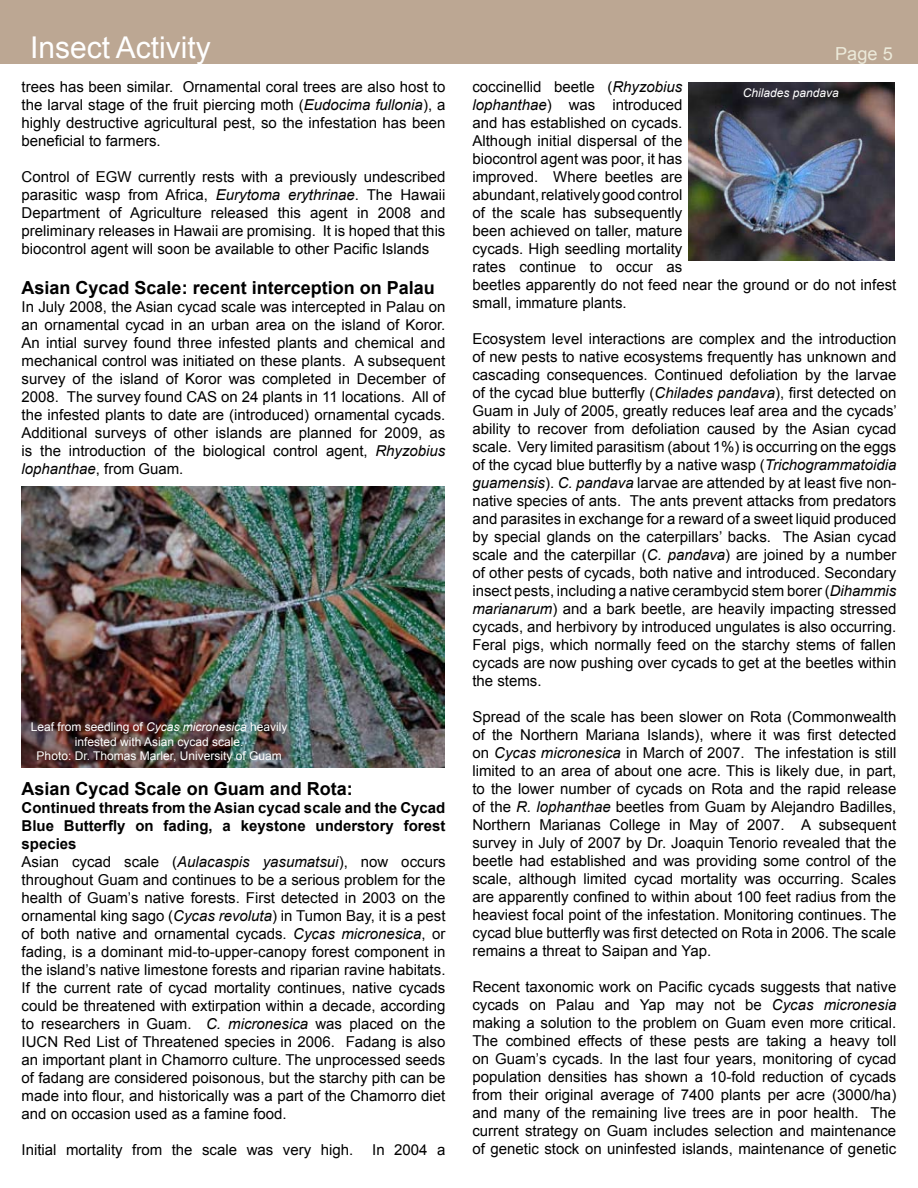
<style>
.page{position:relative;width:918px;height:1188px;background:#fff}
.page>*{position:absolute;margin:0;border:0;box-sizing:border-box;transform-origin:0 0}
.t1{font:30px "Arial";color:#fff}
.t2{font:700 18px "Arial";color:#000}
.t3{font:18px "Arial";color:#eceada}
.t4{font:15px/18px "Arial";color:#000;text-align:justify}
.t5{font:12px/14.4px "Arial";color:#fff;text-align:center}
.t6{font:italic 12px "Arial";color:#fff}
.s1{font-style:italic}
.s2{font-weight:700}
</style>
<div class="page">
<div style="left:0;top:0;width:918px;height:64px;background:#bca793"></div>
<img style="left:22px;top:486px;width:422px;height:282px">
<img style="left:689px;top:83px;width:205px;height:178px">
<h1 class="t1" style="left:30px;top:28px;width:182px">Insect Activity</h1>
<p class="t3" style="left:835px;top:42px;width:59px">Page 5</p>
<p class="t4" style="left:22px;top:78px;width:425px">trees has been similar. Ornamental coral trees are also host to the larval stage of the fruit piercing moth (<span class="s1">Eudocima fullonia</span>), a highly destructive agricultural pest, so the infestation has been beneficial to farmers.</p>
<p class="t4" style="left:22px;top:168px;width:425px">Control of EGW currently rests with a previously undescribed parasitic wasp from Africa, <span class="s1">Eurytoma erythrinae</span>. The Hawaii Department of Agriculture released this agent in 2008 and preliminary releases in Hawaii are promising. It is hoped that this biocontrol agent will soon be available to other Pacific Islands</p>
<p class="t2" style="left:22px;top:275px;width:415px">Asian Cycad Scale: recent interception on Palau</p>
<p class="t4" style="left:22px;top:297px;width:425px">In July 2008, the Asian cycad scale was intercepted in Palau on an ornamental cycad in an urban area on the island of Koror.<br>An intial survey found three infested plants and chemical and mechanical control was initiated on these plants. A subsequent survey of the island of Koror was completed in December of 2008. The survey found CAS on 24 plants in 11 locations. All of the infested plants to date are (introduced) ornamental cycads.<br>Additional surveys of other islands are planned for 2009, as is the introduction of the biological control agent, <span class="s1">Rhyzobius lophanthae</span>, from Guam.</p>
<p class="t4" style="left:472px;top:78px;width:425px;text-align:left">coccinellid beetle (<span class="s1">Rhyzobius<br>lophanthae</span>) was introduced<br>and has established on cycads.<br>Although initial dispersal of the<br>biocontrol agent was poor, it has<br>improved. Where beetles are<br>abundant, relatively good control<br>of the scale has subsequently<br>been achieved on taller, mature<br>cycads. High seedling mortality<br>rates continue to occur as<br>beetles apparently do not feed near the ground or do not infest small, immature plants.</p>
<p class="t4" style="left:472px;top:330px;width:426px">Ecosystem level interactions are complex and the introduction of new pests to native ecosystems frequently has unknown and cascading consequences. Continued defoliation by the larvae of the cycad blue butterfly (<span class="s1">Chilades pandava</span>), first detected on Guam in July of 2005, greatly reduces leaf area and the cycads’ ability to recover from defoliation caused by the Asian cycad scale. Very limited parasitism (about 1%) is occurring on the eggs of the cycad blue butterfly by a native wasp (<span class="s1">Trichogrammatoidia guamensis</span>). <span class="s1">C. pandava</span> larvae are attended by at least five non&shy;native species of ants. The ants prevent attacks from predators and parasites in exchange for a reward of a sweet liquid produced by special glands on the caterpillars’ backs. The Asian cycad scale and the caterpillar (<span class="s1">C. pandava</span>) are joined by a number of other pests of cycads, both native and introduced. Secondary insect pests, including a native cerambycid stem borer (<span class="s1">Dihammis marianarum</span>) and a bark beetle, are heavily impacting stressed cycads, and herbivory by introduced ungulates is also occurring.<br>Feral pigs, which normally feed on the starchy stems of fallen cycads are now pushing over cycads to get at the beetles within the stems.</p>
<p class="t4" style="left:472px;top:708px;width:425px">Spread of the scale has been slower on Rota (Commonwealth of the Northern Mariana Islands), where it was first detected on <span class="s1">Cycas micronesica</span> in March of 2007. The infestation is still limited to an area of about one acre. This is likely due, in part, to the lower number of cycads on Rota and the rapid release of the <span class="s1">R. lophanthae</span> beetles from Guam by Alejandro Badilles, Northern Marianas College in May of 2007. A subsequent survey in July of 2007 by Dr. Joaquin Tenorio revealed that the beetle had established and was providing some control of the scale, although limited cycad mortality was occurring. Scales are apparently confined to within about 100 feet radius from the heaviest focal point of the infestation. Monitoring continues. The cycad blue butterfly was first detected on Rota in 2006. The scale remains a threat to Saipan and Yap.</p>
<p class="t4" style="left:472px;top:978px;width:425px">Recent taxonomic work on Pacific cycads suggests that native cycads on Palau and Yap may not be <span class="s1">Cycas micronesia </span>making a solution to the problem on Guam even more critical.<br>The combined effects of these pests are taking a heavy toll on Guam’s cycads. In the last four years, monitoring of cycad population densities has shown a 10-fold reduction of cycads from their original average of 7400 plants per acre (3000/ha) and many of the remaining live trees are in poor health. The current strategy on Guam includes selection and maintenance of genetic stock on uninfested islands, maintenance of genetic</p>
<p class="t6" style="left:743px;top:85px;width:98px">Chilades pandava</p>
<p class="t5" style="left:31px;top:720px;width:258px">Leaf from seedling of <span class="s1">Cycas micronesica</span> heavily infested with Asian cycad scale.<br>Photo: Dr. Thomas Marler, University of Guam</p>
<p class="t2" style="left:22px;top:777px;width:333px">Asian Cycad Scale on Guam and Rota:</p>
<p class="t4" style="left:22px;top:799px;width:425px;text-align:left"><span class="s2">Continued threats from the Asian cycad scale and the Cycad Blue Butterfly on fading, a keystone understory forest species<br></span>Asian cycad scale (<span class="s1">Aulacaspis yasumatsui</span>), now occurs throughout Guam and continues to be a serious problem for the health of Guam’s native forests. First detected in 2003 on the ornamental king sago (<span class="s1">Cycas revoluta</span>) in Tumon Bay, it is a pest of both native and ornamental cycads. <span class="s1">Cycas micronesica</span>, or fading, is a dominant mid-to-upper-canopy forest component in the island’s native limestone forests and riparian ravine habitats.<br>If the current rate of cycad mortality continues, native cycads could be threatened with extirpation within a decade, according to researchers in Guam. <span class="s1">C. micronesica</span> was placed on the IUCN Red List of Threatened species in 2006. Fadang is also an important plant in Chamorro culture. The unprocessed seeds of fadang are considered poisonous, but the starchy pith can be made into flour, and historically was a part of the Chamorro diet and on occasion used as a famine food.</p>
<p class="t4" style="left:22px;top:1141px;width:333px">Initial mortality from the scale was very high.</p>
<p class="t4" style="left:372px;top:1141px;width:75px">In 2004 a</p>
</div>
